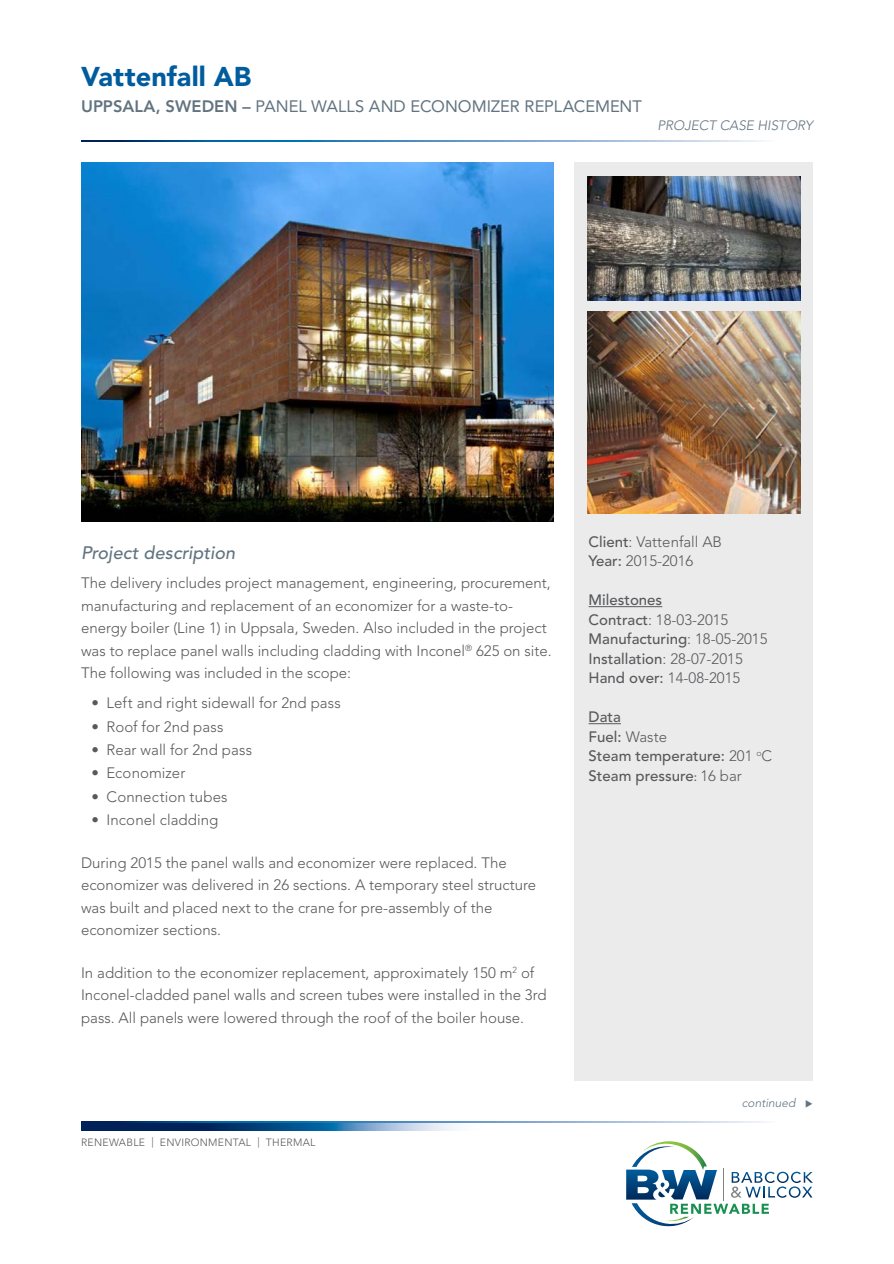
<style>
.page{position:relative;width:894px;height:1264px;background:#fff}
.page>*{position:absolute;margin:0;border:0;box-sizing:border-box;transform-origin:0 0}
.t1{font:900 27px "Avenir LT Std";letter-spacing:.005em;color:#005c9d}
.t2{font:italic 500 18px "Avenir LT Std";letter-spacing:.005em;color:#627480}
.t3{font:16.5px "Avenir LT Std";color:#627480}
.t4{font:300 15px/22.5px "Avenir LT Std";color:#58595b}
.t5{font:500 15px/19.5px "Avenir LT Std";color:#58595b}
.t6{font:italic 300 13.5px "Avenir LT Std";color:#627480}
.t7{font:italic 300 12px "Avenir LT Std";color:#627480}
.t8{font:300 10.5px "Avenir LT Std";letter-spacing:.025em;color:#58595b}
.s1{font-weight:800}
.s2{font-weight:500}
.s3{font-weight:300}
.s4{font-size:12px}
</style>
<div class="page">
<svg style="left:81px;top:1123px;width:373px;height:7px;background:#346190"></svg>
<svg style="left:81px;top:1121px;width:687px;height:2px"></svg>
<svg style="left:81px;top:141px;width:686px;height:1px"></svg>
<svg style="left:626px;top:1141px;width:186px;height:86px"></svg>
<div style="left:574px;top:162px;width:238px;height:918px;background:#ebebec"></div>
<img style="left:81px;top:162px;width:472px;height:359px">
<hr style="left:588px;top:606px;width:74px;height:1px;background:#58595b">
<hr style="left:588px;top:723px;width:32px;height:1px;background:#58595b">
<img style="left:587px;top:312px;width:213px;height:202px">
<img style="left:587px;top:177px;width:212px;height:123px">
<h1 class="t1" style="left:81px;top:61px;width:172px">Vattenfall AB</h1>
<p class="t3" style="left:81px;top:96px;width:562px"><span class="s1">UPPSALA, SWEDEN –</span> PANEL WALLS AND ECONOMIZER REPLACEMENT</p>
<p class="t6" style="left:657px;top:118px;width:157px">PROJECT CASE HISTORY</p>
<p class="t2" style="left:81px;top:542px;width:155px">Project description</p>
<p class="t4" style="left:81px;top:572px;width:472px">The delivery includes project management, engineering, procurement, manufacturing and replacement of an economizer for a waste-to&shy;energy boiler (Line 1) in Uppsala, Sweden. Also included in the project was to replace panel walls including cladding with Inconel<sup>®</sup> 625 on site.<br>The following was included in the scope:</p>
<p class="t4" style="left:92px;top:692px;width:251px">• Left and right sidewall for 2nd pass</p>
<p class="t4" style="left:92px;top:715px;width:133px">• Roof for 2nd pass</p>
<p class="t4" style="left:92px;top:738px;width:162px">• Rear wall for 2nd pass</p>
<p class="t4" style="left:92px;top:762px;width:95px">• Economizer</p>
<p class="t4" style="left:92px;top:785px;width:137px">• Connection tubes</p>
<p class="t4" style="left:92px;top:808px;width:128px">• Inconel cladding</p>
<p class="t4" style="left:81px;top:851px;width:456px">During 2015 the panel walls and economizer were replaced. The economizer was delivered in 26 sections. A temporary steel structure was built and placed next to the crane for pre-assembly of the economizer sections.</p>
<p class="t4" style="left:81px;top:961px;width:467px">In addition to the economizer replacement, approximately 150 m<sup>2</sup> of<br>Inconel-cladded panel walls and screen tubes were installed in the 3rd pass. All panels were lowered through the roof of the boiler house.</p>
<p class="t8" style="left:81px;top:1136px;width:236px">RENEWABLE | ENVIRONMENTAL | THERMAL</p>
<p class="t4" style="left:588px;top:532px;width:135px;line-height:19.5px"><span class="s2">Client</span>: Vattenfall AB<br><span class="s2">Year:</span> 2015-2016</p>
<p class="t5" style="left:588px;top:590px;width:180px">Milestones<br>Contract<span class="s3">: 18-03-2015<br></span>Manufacturing<span class="s3">: 18-05-2015<br></span>Installation<span class="s3">: 28-07-2015<br></span>Hand over: <span class="s3">14-08-2015</span></p>
<p class="t5" style="left:588px;top:707px;width:185px">Data<br>Fuel: <span class="s3">Waste<br></span>Steam temperature: <span class="s3">201</span> <sup>o</sup><span class="s3">C<br></span>Steam pressure<span class="s4">:</span> <span class="s3">16 bar</span></p>
<p class="t7" style="left:741px;top:1096px;width:73px">continued ◆</p>
</div>
